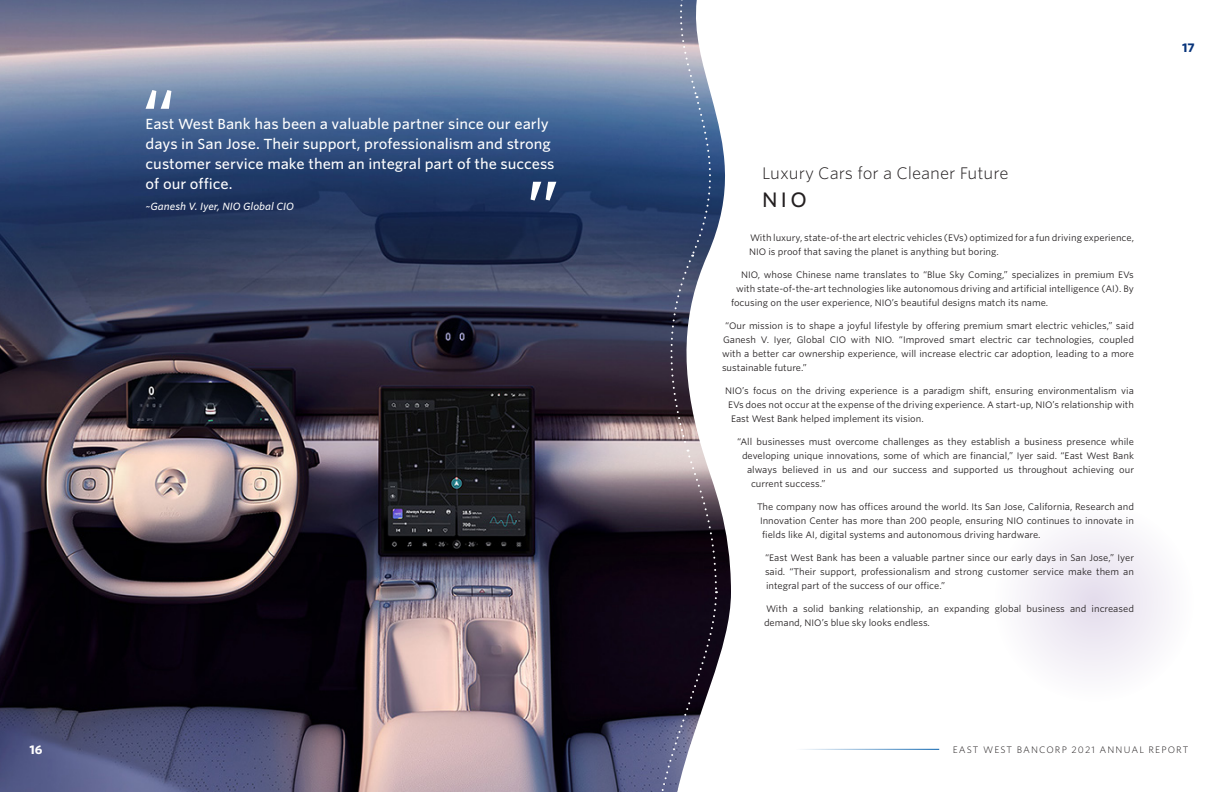
<style>
.page{position:relative;width:1224px;height:792px;background:#fff}
.page>*{position:absolute;margin:0;border:0;box-sizing:border-box;transform-origin:0 0}
.t1{font:500 20px "Whitney S Sm";color:#231f20}
.t2{font:300 16px "Whitney S Sm";color:#231f20}
.t3{font:500 14px/20px "Whitney S Sm";color:#fff}
.t4{font:700 12px "Whitney S Sm";color:#08347b}
.t5{font:700 12px "Whitney S Sm";color:#fff}
.t6{font:italic 500 10px "Whitney S Sm";color:#fff}
.t7{font:9px/14px "Whitney S Sm";color:#231f20;text-align:justify}
.t8{font:300 9px "Whitney S Sm";letter-spacing:.12em;color:#231f20}
</style>
<div class="page">
<hr style="left:795px;top:749px;width:144px;height:1px;background:#015dab">
<svg style="left:994px;top:501px;width:200px;height:201px;fill:#f6f4f9"></svg>
<img style="left:0;top:0;width:731px;height:792px">
<svg style="left:657px;top:0;width:62px;height:792px"></svg>
<svg style="left:146px;top:90px;width:25px;height:19px"></svg>
<svg style="left:531px;top:182px;width:25px;height:19px"></svg>
<p class="t3" style="left:146px;top:114px;width:410px">East West Bank has been a valuable partner since our early days in San Jose. Their support, professionalism and strong customer service make them an integral part of the success of our office.</p>
<p class="t6" style="left:146px;top:199px;width:150px">~Ganesh V. Iyer, NIO Global CIO</p>
<p class="t5" style="left:29px;top:741px;width:15px">16</p>
<p class="t2" style="left:762px;top:162px;width:248px">Luxury Cars for a Cleaner Future</p>
<p class="t1" style="left:762px;top:186px;width:46px">NIO</p>
<p class="t7" style="left:749px;top:231px;width:387px">With luxury, state-of-the art electric vehicles (EVs) optimized for a fun driving experience,<br>NIO is proof that saving the planet is anything but boring.</p>
<p class="t7" style="left:741px;top:268px;width:394px">NIO, whose Chinese name translates to “Blue Sky Coming,” specializes in premium EVs</p>
<p class="t7" style="left:736px;top:282px;width:399px">with state-of-the-art technologies like autonomous driving and artificial intelligence (AI). By</p>
<p class="t7" style="left:731px;top:296px;width:319px">focusing on the user experience, NIO’s beautiful designs match its name.</p>
<p class="t7" style="left:722px;top:319px;width:414px;text-indent:3px">“Our mission is to shape a joyful lifestyle by offering premium smart electric vehicles,” said Ganesh V. Iyer, Global CIO with NIO. “Improved smart electric car technologies, coupled with a better car ownership experience, will increase electric car adoption, leading to a more sustainable future.”</p>
<p class="t7" style="left:725px;top:384px;width:410px">NIO’s focus on the driving experience is a paradigm shift, ensuring environmentalism via</p>
<p class="t7" style="left:728px;top:398px;width:408px">EVs does not occur at the expense of the driving experience. A start-up, NIO’s relationship with</p>
<p class="t7" style="left:731px;top:412px;width:194px">East West Bank helped implement its vision.</p>
<p class="t7" style="left:737px;top:435px;width:399px">“All businesses must overcome challenges as they establish a business presence while</p>
<p class="t7" style="left:742px;top:449px;width:394px">developing unique innovations, some of which are financial,” Iyer said. “East West Bank</p>
<p class="t7" style="left:747px;top:463px;width:389px">always believed in us and our success and supported us throughout achieving our</p>
<p class="t7" style="left:751px;top:477px;width:76px">current success.”</p>
<p class="t7" style="left:760px;top:500px;width:376px;text-indent:-3px">The company now has offices around the world. Its San Jose, California, Research and Innovation Center has more than 200 people, ensuring NIO continues to innovate in fields like AI, digital systems and autonomous driving hardware.</p>
<p class="t7" style="left:765px;top:551px;width:371px">“East West Bank has been a valuable partner since our early days in San Jose,” Iyer said. “Their support, professionalism and strong customer service make them an integral part of the success of our office.”</p>
<p class="t7" style="left:764px;top:602px;width:372px">With a solid banking relationship, an expanding global business and increased demand, NIO’s blue sky looks endless.</p>
<h3 class="t4" style="left:1182px;top:39px;width:14px">17</h3>
<p class="t8" style="left:953px;top:743px;width:237px">EAST WEST BANCORP 2021 ANNUAL REPORT</p>
</div>
